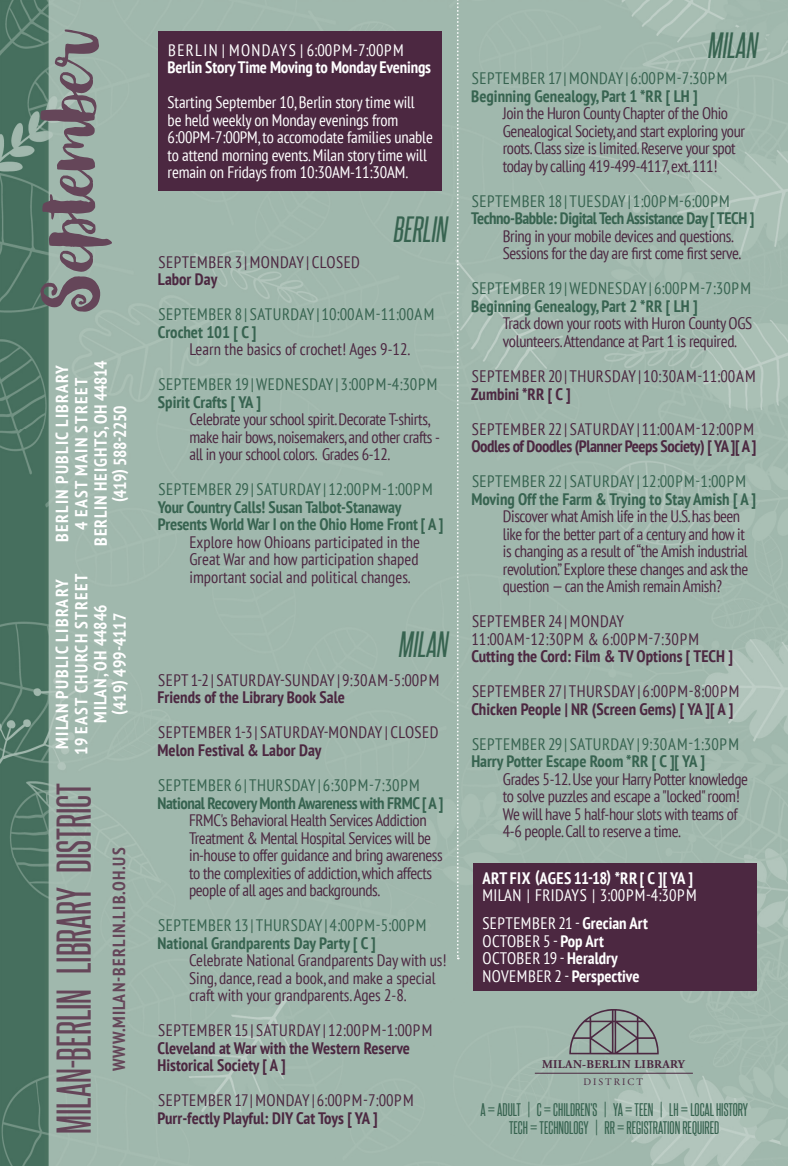
<style>
.page{position:relative;width:788px;height:1166px;background:#fff}
.page>*{position:absolute;margin:0;border:0;box-sizing:border-box;transform-origin:0 0}
.t1{font:96.25px "Thriftshop Brush Script";letter-spacing:-.11em;color:#654659}
.t2{font:42px "Steelfish Rg";color:#654659}
.t3{font:italic 31.5px "Steelfish Rg";color:#376350}
.t4{font:700 condensed 17.5px/19.2px "PT Sans";letter-spacing:.075em;color:#fff;text-align:center}
.t5{font:700 condensed 17.5px "PT Sans";letter-spacing:.08em;color:#654659}
.t6{font:condensed 16.62px/17.5px "PT Sans";letter-spacing:-.025em;color:#4c2841}
.t7{font:700 condensed 16.62px/17.5px "PT Sans";letter-spacing:-.01em;color:#376350}
.t8{font:condensed 16.62px "PT Sans";letter-spacing:.03em;color:#376350}
.t9{font:condensed 16.62px/17.5px "PT Sans";letter-spacing:.03em;color:#4c2841}
.t10{font:700 condensed 16.62px/17.5px "PT Sans";color:#4c2841}
.t11{font:condensed 16.62px/17.5px "PT Sans";letter-spacing:-.01em;color:#fff}
.t12{font:condensed 16.62px/17.5px "PT Sans";letter-spacing:-.005em;color:#4c2841}
.t13{font:condensed 16.62px/17.5px "PT Sans";letter-spacing:.03em;color:#fff}
.t14{font:700 condensed 16.62px "PT Sans";letter-spacing:-.025em;color:#4c2841}
.t15{font:700 condensed 16.62px "PT Sans";letter-spacing:-.01em;color:#fff}
.t16{font:condensed 16.62px "PT Sans";color:#4c2841}
.t17{font:condensed 16.62px "PT Sans";letter-spacing:.08em;color:#fff}
.t18{font:700 condensed 16.62px "PT Sans";letter-spacing:.03em;color:#fff}
.t19{font:15.75px/17.5px "Steelfish Rg";color:#376350;text-align:center}
.t20{font:700 11.9px "Adobe Garamond Pro";letter-spacing:.03em;color:#4c2841}
.t21{font:9.8px "Adobe Garamond Pro";letter-spacing:.2em;color:#4c2841}
.s1{font-weight:700}
</style>
<div class="page">
<img style="left:0;top:0;width:788px;height:1166px">
<svg style="left:457px;top:0;width:1px;height:959px"></svg>
<div style="left:473px;top:863px;width:283px;height:128px;background:#4c2841"></div>
<div style="left:158px;top:32px;width:283px;height:159px;background:#4c2841"></div>
<svg style="left:569px;top:1009px;width:90px;height:45px"></svg>
<hr style="left:534px;top:1072px;width:158px;height:1px;background:#4c2841">
<h1 class="t1" style="left:46px;top:312px;width:284px;rotate:-90deg">September</h1>
<p class="t4" style="left:52px;top:546px;width:187px;rotate:-90deg">BERLIN PUBLIC LIBRARY<br>4 EAST MAIN STREET<br>BERLIN HEIGHTS, OH 44814 (419) 588-2250</p>
<p class="t4" style="left:52px;top:754px;width:182px;rotate:-90deg">MILAN PUBLIC LIBRARY<br>19 EAST CHURCH STREET<br>MILAN, OH 44846<br>(419) 499-4117</p>
<h2 class="t2" style="left:48px;top:1134px;width:352px;rotate:-90deg">MILAN-BERLIN LIBRARY DISTRICT</h2>
<p class="t5" style="left:107px;top:1071px;width:225px;rotate:-90deg">WWW.MILAN-BERLIN.LIB.OH.US</p>
<p class="t17" style="left:168px;top:39px;width:237px">BERLIN | MONDAYS | 6:00PM-7:00PM</p>
<p class="t15" style="left:168px;top:56px;width:265px">Berlin Story Time Moving to Monday Evenings</p>
<p class="t11" style="left:168px;top:93px;width:267px">Starting September 10, Berlin story time will<br>be held weekly on Monday evenings from 6:00PM-7:00PM, to accomodate families unable to attend morning events. Milan story time will remain on Fridays from 10:30AM-11:30AM.</p>
<h3 class="t3" style="left:392px;top:210px;width:55px">BERLIN</h3>
<p class="t9" style="left:159px;top:253px;width:203px">SEPTEMBER 3 | MONDAY | CLOSED</p>
<p class="t10" style="left:158px;top:270px;width:61px">Labor Day</p>
<p class="t8" style="left:159px;top:304px;width:277px">SEPTEMBER 8 | SATURDAY | 10:00AM-11:00AM</p>
<p class="t7" style="left:158px;top:323px;width:100px">Crochet 101 [ C ]</p>
<p class="t16" style="left:189px;top:339px;width:222px">Learn the basics of crochet! Ages 9-12.</p>
<p class="t8" style="left:159px;top:374px;width:280px">SEPTEMBER 19 | WEDNESDAY | 3:00PM-4:30PM</p>
<p class="t7" style="left:158px;top:393px;width:104px">Spirit Crafts [ YA ]</p>
<p class="t6" style="left:189px;top:410px;width:252px">Celebrate your school spirit. Decorate T-shirts, make hair bows, noisemakers, and other crafts - all in your school colors. Grades 6-12.</p>
<p class="t8" style="left:159px;top:479px;width:275px">SEPTEMBER 29 | SATURDAY | 12:00PM-1:00PM</p>
<p class="t7" style="left:158px;top:498px;width:287px">Your Country Calls! Susan Talbot-Stanaway<br>Presents World War I on the Ohio Home Front [ A ]</p>
<p class="t6" style="left:189px;top:533px;width:232px;text-align:justify">Explore how Ohioans participated in the Great War and how participation shaped important social and political changes.</p>
<h3 class="t3" style="left:398px;top:624px;width:51px">MILAN</h3>
<p class="t9" style="left:158px;top:671px;width:282px">SEPT 1-2 | SATURDAY-SUNDAY | 9:30AM-5:00PM</p>
<p class="t10" style="left:158px;top:688px;width:189px">Friends of the Library Book Sale</p>
<p class="t9" style="left:158px;top:723px;width:282px">SEPTEMBER 1-3 | SATURDAY-MONDAY | CLOSED</p>
<p class="t10" style="left:158px;top:741px;width:165px">Melon Festival &amp; Labor Day</p>
<p class="t8" style="left:158px;top:774px;width:263px">SEPTEMBER 6 | THURSDAY | 6:30PM-7:30PM</p>
<p class="t7" style="left:158px;top:793px;width:287px">National Recovery Month Awareness with FRMC [ A ]</p>
<p class="t6" style="left:189px;top:811px;width:255px">FRMC's Behavioral Health Services Addiction Treatment &amp; Mental Hospital Services will be in-house to offer guidance and bring awareness to the complexities of addiction, which affects people of all ages and backgrounds.</p>
<p class="t8" style="left:158px;top:914px;width:269px">SEPTEMBER 13 | THURSDAY | 4:00PM-5:00PM</p>
<p class="t7" style="left:158px;top:933px;width:220px">National Grandparents Day Party [ C ]</p>
<p class="t12" style="left:189px;top:951px;width:259px">Celebrate National Grandparents Day with us!<br>Sing, dance, read a book, and make a special craft with your grandparents. Ages 2-8.</p>
<p class="t9" style="left:158px;top:1021px;width:275px">SEPTEMBER 15 | SATURDAY | 12:00PM-1:00PM</p>
<p class="t10" style="left:158px;top:1038px;width:254px">Cleveland at War with the Western Reserve<br>Historical Society [ A ]</p>
<p class="t9" style="left:158px;top:1091px;width:257px">SEPTEMBER 17 | MONDAY | 6:00PM-7:00PM</p>
<p class="t10" style="left:158px;top:1108px;width:221px">Purr-fectly Playful: DIY Cat Toys [ YA ]</p>
<h3 class="t3" style="left:707px;top:26px;width:51px">MILAN</h3>
<p class="t8" style="left:472px;top:68px;width:257px">SEPTEMBER 17 | MONDAY | 6:00PM-7:30PM</p>
<p class="t7" style="left:471px;top:87px;width:228px">Beginning Genealogy, Part 1 *RR [ LH ]</p>
<p class="t6" style="left:503px;top:104px;width:244px">Join the Huron County Chapter of the Ohio Genealogical Society, and start exploring your roots. Class size is limited. Reserve your spot today by calling 419-499-4117, ext. 111!</p>
<p class="t8" style="left:472px;top:190px;width:259px">SEPTEMBER 18 | TUESDAY | 1:00PM-6:00PM</p>
<p class="t7" style="left:471px;top:209px;width:284px">Techno-Babble: Digital Tech Assistance Day [ TECH ]</p>
<p class="t6" style="left:503px;top:227px;width:240px">Bring in your mobile devices and questions.<br>Sessions for the day are first come first serve.</p>
<p class="t8" style="left:472px;top:278px;width:280px">SEPTEMBER 19 | WEDNESDAY | 6:00PM-7:30PM</p>
<p class="t7" style="left:471px;top:297px;width:228px">Beginning Genealogy, Part 2 *RR [ LH ]</p>
<p class="t6" style="left:503px;top:314px;width:251px">Track down your roots with Huron County OGS volunteers. Attendance at Part 1 is required.</p>
<p class="t9" style="left:472px;top:367px;width:285px">SEPTEMBER 20 | THURSDAY | 10:30AM-11:00AM</p>
<p class="t10" style="left:471px;top:384px;width:101px">Zumbini *RR [ C ]</p>
<p class="t9" style="left:472px;top:419px;width:283px">SEPTEMBER 22 | SATURDAY | 11:00AM-12:00PM</p>
<p class="t14" style="left:471px;top:435px;width:286px">Oodles of Doodles (Planner Peeps Society) [ YA ][ A ]</p>
<p class="t8" style="left:472px;top:470px;width:275px">SEPTEMBER 22 | SATURDAY | 12:00PM-1:00PM</p>
<p class="t7" style="left:471px;top:489px;width:286px">Moving Off the Farm &amp; Trying to Stay Amish [ A ]</p>
<p class="t6" style="left:503px;top:507px;width:247px">Discover what Amish life in the U.S. has been like for the better part of a century and how it is changing as a result of “the Amish industrial revolution.” Explore these changes and ask the question — can the Amish remain Amish?</p>
<p class="t9" style="left:471px;top:612px;width:229px">SEPTEMBER 24 | MONDAY<br>11:00AM-12:30PM &amp; 6:00PM-7:30PM</p>
<p class="t10" style="left:471px;top:647px;width:263px">Cutting the Cord: Film &amp; TV Options [ TECH ]</p>
<p class="t9" style="left:472px;top:682px;width:269px">SEPTEMBER 27 | THURSDAY | 6:00PM-8:00PM</p>
<p class="t10" style="left:471px;top:699px;width:263px">Chicken People | NR (Screen Gems) [ YA ][ A ]</p>
<p class="t8" style="left:472px;top:733px;width:268px">SEPTEMBER 29 | SATURDAY | 9:30AM-1:30PM</p>
<p class="t7" style="left:471px;top:752px;width:235px">Harry Potter Escape Room *RR [ C ][ YA ]</p>
<p class="t6" style="left:503px;top:769px;width:247px">Grades 5-12. Use your Harry Potter knowledge to solve puzzles and escape a "locked" room!<br>We will have 5 half-hour slots with teams of 4-6 people. Call to reserve a time.</p>
<p class="t18" style="left:482px;top:867px;width:212px">ART FIX (AGES 11-18) *RR [ C ][ YA ]</p>
<p class="t13" style="left:482px;top:881px;width:216px;line-height:28px">MILAN | FRIDAYS | 3:00PM-4:30PM<br>SEPTEMBER 21 - <span class="s1">Grecian Art</span></p>
<p class="t13" style="left:482px;top:932px;width:159px">OCTOBER 5 - <span class="s1">Pop Art<br></span>OCTOBER 19 - <span class="s1">Heraldry<br></span>NOVEMBER 2 - <span class="s1">Perspective</span></p>
<p class="t20" style="left:542px;top:1057px;width:144px">MILAN-BERLIN LIBRARY</p>
<p class="t21" style="left:583px;top:1076px;width:61px">DISTRICT</p>
<p class="t19" style="left:480px;top:1100px;width:269px">A = ADULT | C = CHILDREN’S | YA = TEEN | LH = LOCAL HISTORY<br>TECH = TECHNOLOGY | RR = REGISTRATION REQUIRED</p>
</div>
